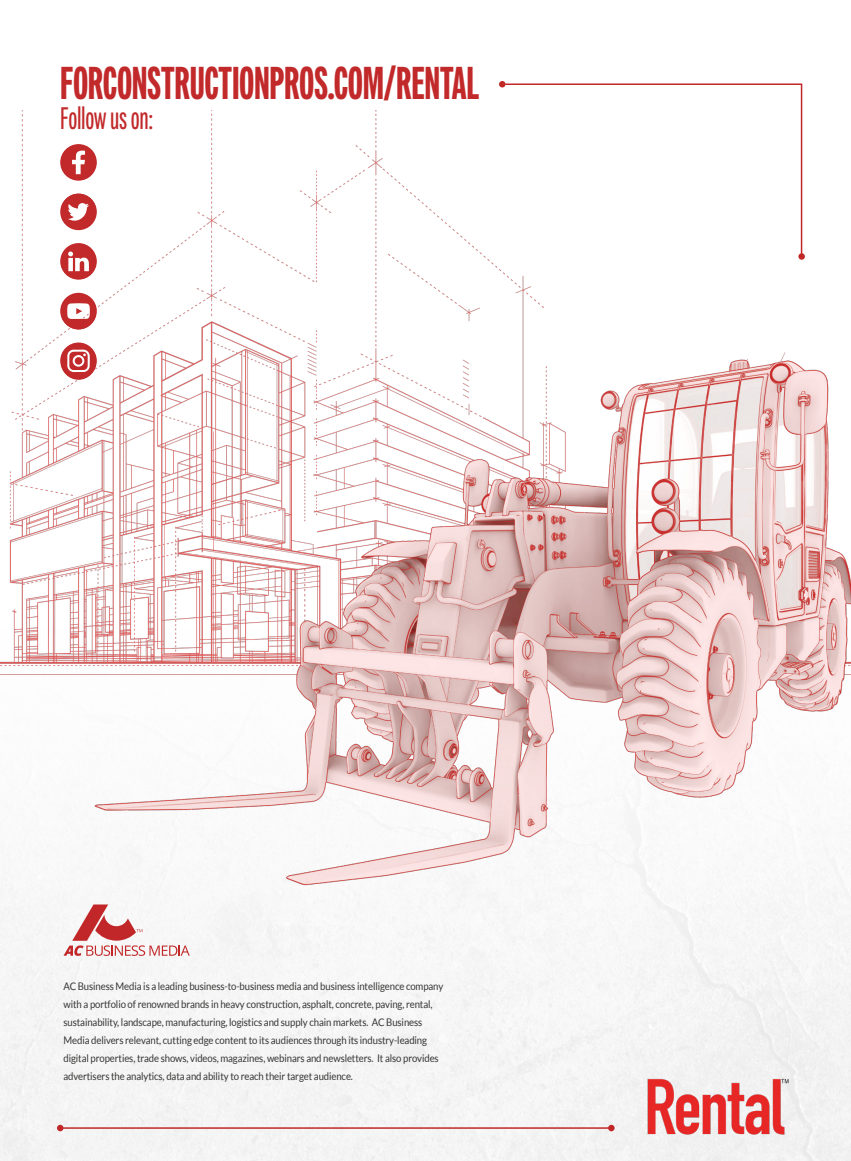
<style>
.page{position:relative;width:851px;height:1161px;background:#fff}
.page>*{position:absolute;margin:0;border:0;box-sizing:border-box;transform-origin:0 0}
.t1{font:800 46.65px "Fairweather";letter-spacing:-.01em;color:#c2292a;scale:.91 1}
.t2{font:600 31.5px "Fairweather";letter-spacing:-.01em;color:#c2292a;scale:.91 1}
.t3{font:10.5px/18px "Lato";letter-spacing:-.01em;color:#343433;scale:.91 1}
</style>
<div class="page">
<img style="left:0;top:110px;width:805px;height:557px">
<img style="left:60px;top:330px;width:790px;height:594px">
<img style="left:640px;top:1071px;width:155px;height:65px">
<hr style="left:60px;top:1127px;width:551px;height:2px;background:#c22727">
<svg style="left:57px;top:1125px;width:6px;height:6px"></svg>
<svg style="left:608px;top:1125px;width:6px;height:6px"></svg>
<svg style="left:60px;top:144px;width:37px;height:37px"></svg>
<svg style="left:60px;top:343px;width:37px;height:36px"></svg>
<div style="left:75px;top:357px;width:7px;height:8px;background:#c2292a;border-radius:50%"></div>
<svg style="left:60px;top:293px;width:37px;height:36px"></svg>
<svg style="left:60px;top:194px;width:37px;height:36px"></svg>
<svg style="left:60px;top:243px;width:37px;height:37px"></svg>
<div style="left:61px;top:145px;width:35px;height:35px;border:2px solid #c2292a;border-radius:50%"></div>
<div style="left:61px;top:194px;width:35px;height:35px;border:2px solid #c2292a;border-radius:50%"></div>
<div style="left:61px;top:294px;width:35px;height:35px;border:2px solid #c2292a;border-radius:50%"></div>
<div style="left:61px;top:244px;width:35px;height:35px;border:2px solid #c2292a;border-radius:50%"></div>
<div style="left:61px;top:345px;width:35px;height:35px;border:2px solid #c2292a;border-radius:50%"></div>
<svg style="left:503px;top:83px;width:300px;height:175px"></svg>
<svg style="left:499px;top:81px;width:6px;height:6px"></svg>
<div style="left:798px;top:253px;width:6px;height:7px;background:#c22727;border-radius:50%"></div>
<svg style="left:63px;top:905px;width:127px;height:51px"></svg>
<h1 class="t1" style="left:60px;top:57px;width:462px">FORCONSTRUCTIONPROS.COM/RENTAL</h1>
<h2 class="t2" style="left:60px;top:101px;width:104px">Follow us on:</h2>
<p class="t3" style="left:63px;top:977px;width:419px">AC Business Media is a leading business-to-business media and business intelligence company with a portfolio of renowned brands in heavy construction, asphalt, concrete, paving, rental, sustainability, landscape, manufacturing, logistics and supply chain markets. AC Business Media delivers relevant, cutting edge content to its audiences through its industry-leading digital properties, trade shows, videos, magazines, webinars and newsletters. It also provides advertisers the analytics, data and ability to reach their target audience.</p>
</div>
